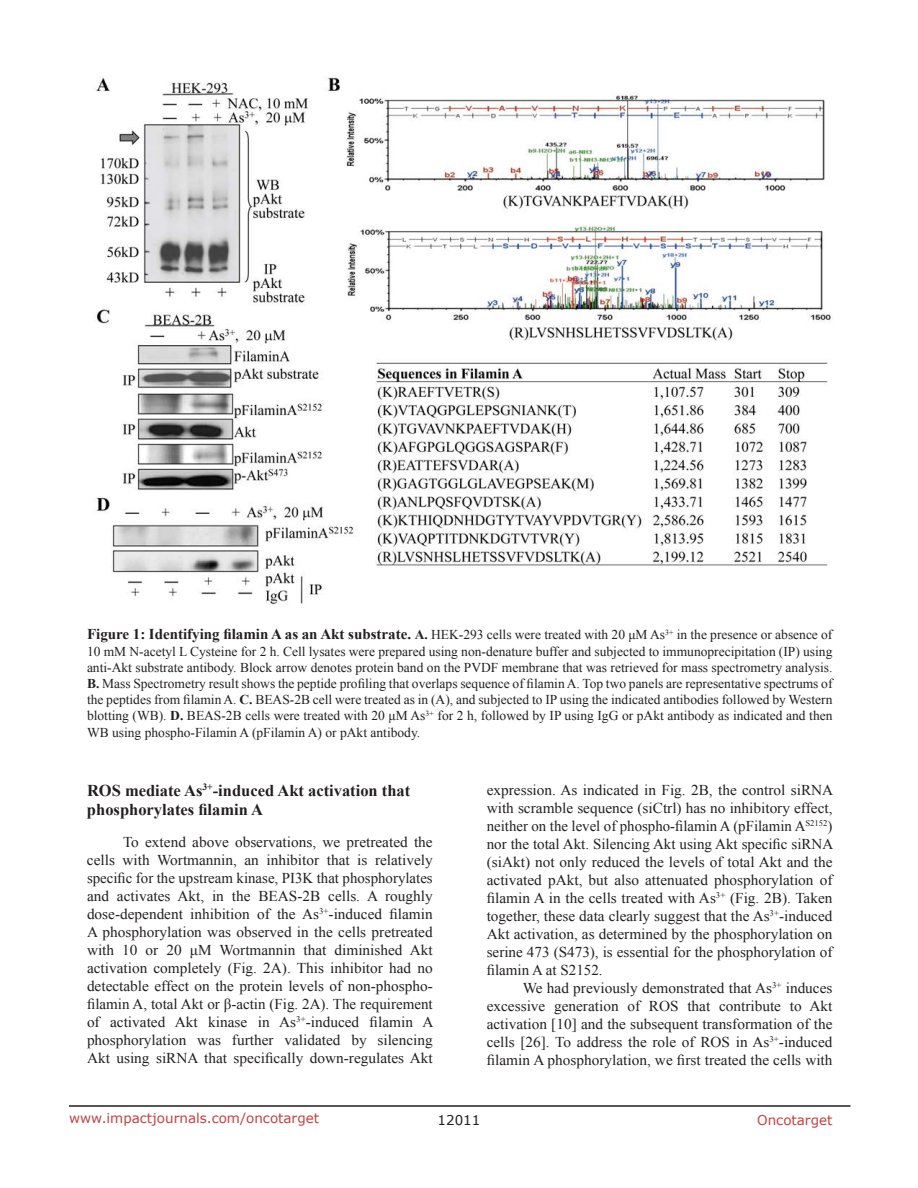
<style>
.page{position:relative;width:918px;height:1188px;background:#fff}
.page>*{position:absolute;margin:0;border:0;box-sizing:border-box;transform-origin:0 0}
.SubHeading{font:700 16.5px/19.8px "Times New Roman";color:#231f20}
.BodyText{font:15px/18px "Times New Roman";color:#231f20;text-align:justify}
.FigureText{font:13.5px/16.2px "Times New Roman";color:#231f20;text-align:justify}
.t1{font:13.5px "Verdana";color:#c24141}
.t2{font:13.5px "Verdana";color:#231f20}
.s1{font-weight:700;font-size:15px}
.s2{font-weight:700}
</style>
<div class="page">
<hr style="left:69px;top:1105px;width:781px;height:2px;background:#231f20">
<img style="left:96px;top:77px;width:735px;height:528px">
<p class="FigureText" style="left:87px;top:627px;width:747px"><span class="s1">Figure 1: Identifying filamin A as an Akt substrate.</span> <span class="s2">A.</span> HEK-293 cells were treated with 20 μM As<sup>3+</sup> in the presence or absence of 10 mM N-acetyl L Cysteine for 2 h. Cell lysates were prepared using non-denature buffer and subjected to immunoprecipitation (IP) using anti-Akt substrate antibody. Block arrow denotes protein band on the PVDF membrane that was retrieved for mass spectrometry analysis.<br><span class="s2">B.</span> Mass Spectrometry result shows the peptide profiling that overlaps sequence of filamin A. Top two panels are representative spectrums of the peptides from filamin A. <span class="s2">C.</span> BEAS-2B cell were treated as in (A), and subjected to IP using the indicated antibodies followed by Western blotting (WB). <span class="s2">D.</span> BEAS-2B cells were treated with 20 μM As<sup>3+</sup> for 2 h, followed by IP using IgG or pAkt antibody as indicated and then WB using phospho-Filamin A (pFilamin A) or pAkt antibody.</p>
<p class="SubHeading" style="left:87px;top:780px;width:325px">ROS mediate As<sup>3+</sup>-induced Akt activation that phosphorylates filamin A</p>
<p class="BodyText" style="left:87px;top:833px;width:348px;text-indent:36px">To extend above observations, we pretreated the cells with Wortmannin, an inhibitor that is relatively specific for the upstream kinase, PI3K that phosphorylates and activates Akt, in the BEAS-2B cells. A roughly dose-dependent inhibition of the As<sup>3+</sup>-induced filamin A phosphorylation was observed in the cells pretreated with 10 or 20 μM Wortmannin that diminished Akt activation completely (Fig. 2A). This inhibitor had no detectable effect on the protein levels of non-phospho&shy;filamin A, total Akt or β-actin (Fig. 2A). The requirement of activated Akt kinase in As<sup>3+</sup>-induced filamin A phosphorylation was further validated by silencing Akt using siRNA that specifically down-regulates Akt</p>
<p class="BodyText" style="left:487px;top:781px;width:348px">expression. As indicated in Fig. 2B, the control siRNA with scramble sequence (siCtrl) has no inhibitory effect, neither on the level of phospho-filamin A (pFilamin A<sup>S2152</sup>) nor the total Akt. Silencing Akt using Akt specific siRNA (siAkt) not only reduced the levels of total Akt and the activated pAkt, but also attenuated phosphorylation of filamin A in the cells treated with As<sup>3+</sup> (Fig. 2B). Taken together, these data clearly suggest that the As<sup>3+</sup>-induced Akt activation, as determined by the phosphorylation on serine 473 (S473), is essential for the phosphorylation of filamin A at S2152.</p>
<p class="BodyText" style="left:487px;top:979px;width:347px;text-indent:36px">We had previously demonstrated that As<sup>3+</sup> induces excessive generation of ROS that contribute to Akt activation [10] and the subsequent transformation of the cells [26]. To address the role of ROS in As<sup>3+</sup>-induced filamin A phosphorylation, we first treated the cells with</p>
<p class="t1" style="left:69px;top:1109px;width:252px">www.impactjournals.com/oncotarget</p>
<p class="t2" style="left:438px;top:1111px;width:44px">12011</p>
<p class="t1" style="left:757px;top:1111px;width:77px">Oncotarget</p>
</div>
